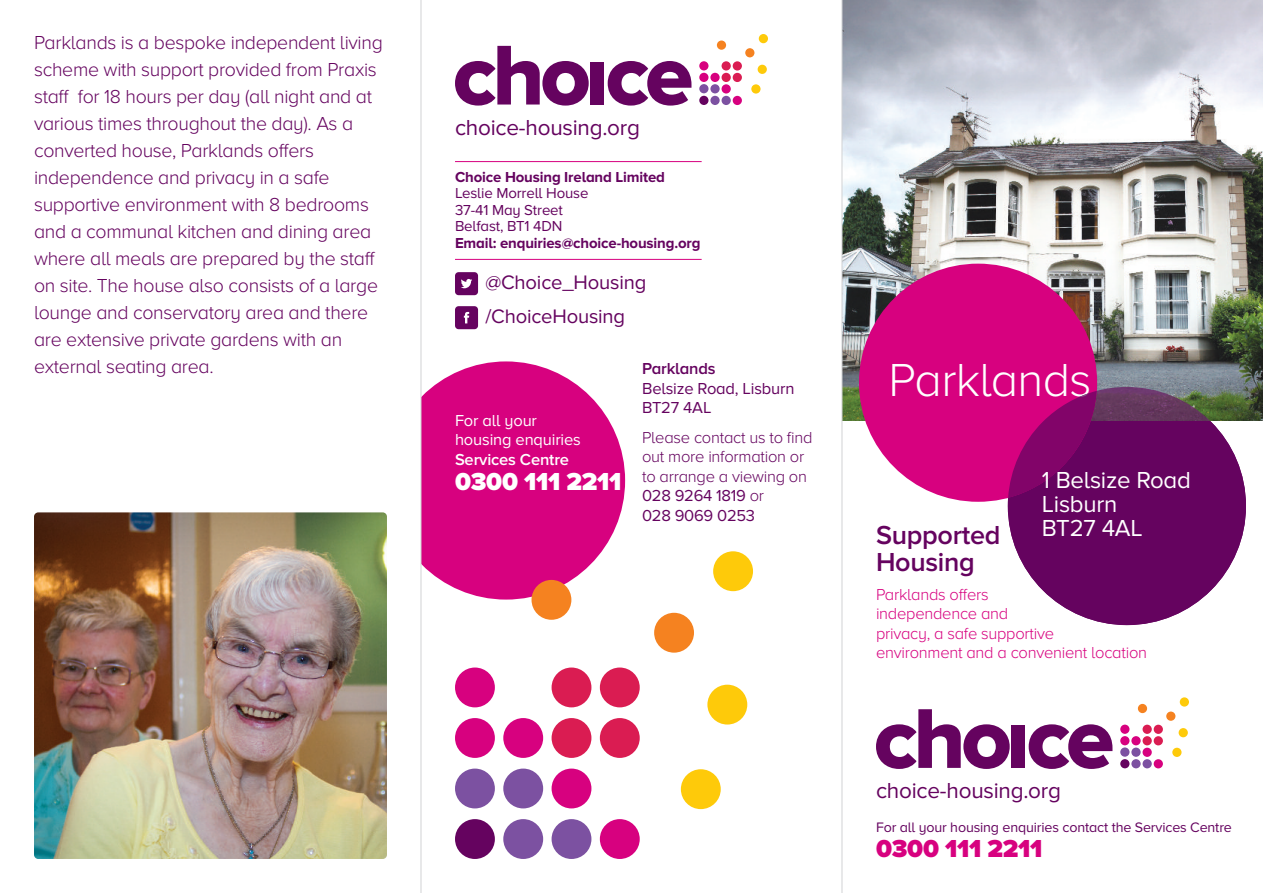
<style>
.page{position:relative;width:1263px;height:893px;background:#fff}
.page>*{position:absolute;margin:0;border:0;box-sizing:border-box;transform-origin:0 0}
.t1{font:300 48px "Proxima Nova A";letter-spacing:-.015em;color:#fff}
.t2{font:600 27px/27px "Proxima Nova A";letter-spacing:-.01em;color:#65035f}
.t3{font:900 25.5px "Proxima Nova A";letter-spacing:-.01em;color:#fff}
.t4{font:900 25.5px "Proxima Nova A";letter-spacing:-.01em;color:#d7017f}
.t5{font:24px/24px "Proxima Nova A";letter-spacing:-.01em;color:#fff}
.t6{font:22.5px "Proxima Nova A";letter-spacing:-.01em;color:#65035f}
.t7{font:20.25px/34px "Proxima Nova A";letter-spacing:-.01em;color:#65035f}
.t8{font:300 19.5px/27px "Proxima Nova A";letter-spacing:-.015em;color:#65035f}
.t9{font:300 16.5px/19.5px "Proxima Nova A";letter-spacing:-.015em;color:#d7017f}
.t10{font:300 16.5px/19.5px "Proxima Nova A";letter-spacing:-.015em;color:#65035f}
.t11{font:16.5px/19.5px "Proxima Nova A";letter-spacing:-.01em;color:#fff}
.t12{font:16.5px/19.5px "Proxima Nova A";letter-spacing:-.01em;color:#65035f}
.t13{font:600 16.5px "Proxima Nova A";letter-spacing:-.01em;color:#fff}
.t14{font:600 16.5px "Proxima Nova A";letter-spacing:-.01em;color:#65035f}
.t15{font:700 15px "Proxima Nova A";letter-spacing:-.01em;color:#65035f}
.t16{font:15px/16.5px "Proxima Nova A";letter-spacing:-.01em;color:#65035f}
.t17{font:14.25px "Proxima Nova A";letter-spacing:-.01em;color:#65035f}
.s1{font-weight:400}
</style>
<div class="page">
<div style="left:387px;top:361px;width:238px;height:239px;background:#d7017f;border-radius:50%"></div>
<hr style="left:455px;top:161px;width:247px;height:1px;background:#d7017f">
<hr style="left:455px;top:259px;width:247px;height:1px;background:#d7017f">
<div style="left:710px;top:96px;width:10px;height:9px;background:#7c51a1;border-radius:50%"></div>
<div style="left:721px;top:96px;width:10px;height:9px;background:#7c51a1;border-radius:50%"></div>
<div style="left:733px;top:96px;width:9px;height:9px;background:#d7017f;border-radius:50%"></div>
<div style="left:699px;top:84px;width:9px;height:9px;background:#7c51a1;border-radius:50%"></div>
<div style="left:710px;top:84px;width:10px;height:9px;background:#7c51a1;border-radius:50%"></div>
<svg style="left:721px;top:84px;width:10px;height:10px"></svg>
<div style="left:699px;top:73px;width:9px;height:9px;background:#d7017f;border-radius:50%"></div>
<div style="left:710px;top:73px;width:10px;height:9px;background:#d7017f;border-radius:50%"></div>
<div style="left:721px;top:73px;width:10px;height:9px;background:#da1c52;border-radius:50%"></div>
<div style="left:733px;top:73px;width:9px;height:9px;background:#da1c52;border-radius:50%"></div>
<div style="left:699px;top:61px;width:9px;height:9px;background:#d7017f;border-radius:50%"></div>
<svg style="left:721px;top:61px;width:10px;height:10px"></svg>
<div style="left:733px;top:61px;width:9px;height:10px;background:#da1c52;border-radius:50%"></div>
<div style="left:758px;top:65px;width:9px;height:9px;background:#feca0a;border-radius:50%"></div>
<div style="left:751px;top:84px;width:9px;height:10px;background:#feca0a;border-radius:50%"></div>
<div style="left:717px;top:41px;width:9px;height:9px;background:#f58220;border-radius:50%"></div>
<div style="left:745px;top:48px;width:9px;height:9px;background:#f58220;border-radius:50%"></div>
<div style="left:759px;top:34px;width:9px;height:9px;background:#feca0a;border-radius:50%"></div>
<div style="left:699px;top:96px;width:9px;height:9px;background:#65035f;border-radius:50%"></div>
<div style="left:591px;top:62px;width:13px;height:42px;background:#65035f"></div>
<svg style="left:455px;top:46px;width:134px;height:60px"></svg>
<svg style="left:608px;top:61px;width:83px;height:45px"></svg>
<div style="left:383px;top:361px;width:38px;height:239px;background:#fff"></div>
<div style="left:455px;top:272px;width:23px;height:23px;background:#65035f;border-radius:4px"></div>
<svg style="left:461px;top:279px;width:11px;height:9px"></svg>
<div style="left:455px;top:819px;width:40px;height:40px;background:#65035f;border-radius:50%"></div>
<div style="left:503px;top:819px;width:40px;height:40px;background:#7c51a1;border-radius:50%"></div>
<div style="left:552px;top:819px;width:39px;height:40px;background:#7c51a1;border-radius:50%"></div>
<div style="left:600px;top:819px;width:40px;height:40px;background:#d7017f;border-radius:50%"></div>
<div style="left:455px;top:769px;width:40px;height:39px;background:#7c51a1;border-radius:50%"></div>
<div style="left:503px;top:769px;width:40px;height:39px;background:#7c51a1;border-radius:50%"></div>
<div style="left:552px;top:769px;width:39px;height:39px;background:#d7017f;border-radius:50%"></div>
<div style="left:455px;top:718px;width:40px;height:40px;background:#d7017f;border-radius:50%"></div>
<div style="left:503px;top:718px;width:40px;height:40px;background:#d7017f;border-radius:50%"></div>
<div style="left:552px;top:718px;width:39px;height:40px;background:#da1c52;border-radius:50%"></div>
<div style="left:600px;top:718px;width:40px;height:40px;background:#da1c52;border-radius:50%"></div>
<div style="left:455px;top:667px;width:40px;height:40px;background:#d7017f;border-radius:50%"></div>
<div style="left:531px;top:580px;width:40px;height:40px;background:#f58220;border-radius:50%"></div>
<div style="left:552px;top:667px;width:39px;height:40px;background:#da1c52;border-radius:50%"></div>
<div style="left:600px;top:667px;width:40px;height:40px;background:#da1c52;border-radius:50%"></div>
<div style="left:654px;top:613px;width:40px;height:40px;background:#f58220;border-radius:50%"></div>
<div style="left:713px;top:551px;width:40px;height:40px;background:#feca0a;border-radius:50%"></div>
<div style="left:707px;top:685px;width:40px;height:39px;background:#feca0a;border-radius:50%"></div>
<div style="left:681px;top:769px;width:40px;height:40px;background:#feca0a;border-radius:50%"></div>
<svg style="left:455px;top:306px;width:23px;height:23px"></svg>
<img style="left:34px;top:512px;width:353px;height:347px;border-radius:4px">
<img style="left:843px;top:0;width:420px;height:421px">
<div style="left:859px;top:264px;width:238px;height:238px;background:#d7017f;border-radius:50%"></div>
<hr style="left:842px;top:0;width:1px;height:893px;background:#d1d2d4">
<svg style="left:1008px;top:421px;width:238px;height:204px;fill:#65035f"></svg>
<img style="left:1096px;top:387px;width:114px;height:34px">
<svg style="left:1008px;top:391px;width:89px;height:107px"></svg>
<hr style="left:421px;top:0;width:1px;height:893px;background:#d1d2d4">
<div style="left:1131px;top:759px;width:10px;height:9px;background:#7c51a1;border-radius:50%"></div>
<div style="left:1142px;top:759px;width:10px;height:9px;background:#7c51a1;border-radius:50%"></div>
<div style="left:1154px;top:759px;width:9px;height:9px;background:#d7017f;border-radius:50%"></div>
<div style="left:1120px;top:747px;width:9px;height:10px;background:#7c51a1;border-radius:50%"></div>
<div style="left:1131px;top:748px;width:10px;height:9px;background:#7c51a1;border-radius:50%"></div>
<div style="left:1142px;top:748px;width:10px;height:9px;background:#d7017f;border-radius:50%"></div>
<div style="left:1120px;top:736px;width:9px;height:9px;background:#d7017f;border-radius:50%"></div>
<div style="left:1131px;top:736px;width:10px;height:9px;background:#d7017f;border-radius:50%"></div>
<div style="left:1142px;top:736px;width:10px;height:9px;background:#da1c52;border-radius:50%"></div>
<div style="left:1154px;top:736px;width:9px;height:9px;background:#da1c52;border-radius:50%"></div>
<div style="left:1120px;top:725px;width:9px;height:9px;background:#d7017f;border-radius:50%"></div>
<div style="left:1142px;top:725px;width:10px;height:9px;background:#da1c52;border-radius:50%"></div>
<div style="left:1154px;top:725px;width:9px;height:9px;background:#da1c52;border-radius:50%"></div>
<div style="left:1178px;top:728px;width:10px;height:9px;background:#feca0a;border-radius:50%"></div>
<div style="left:1172px;top:748px;width:9px;height:9px;background:#feca0a;border-radius:50%"></div>
<div style="left:1138px;top:704px;width:9px;height:9px;background:#f58220;border-radius:50%"></div>
<div style="left:1166px;top:711px;width:9px;height:10px;background:#f58220;border-radius:50%"></div>
<div style="left:1180px;top:697px;width:9px;height:10px;background:#feca0a;border-radius:50%"></div>
<div style="left:1120px;top:759px;width:9px;height:9px;background:#65035f;border-radius:50%"></div>
<div style="left:1012px;top:725px;width:13px;height:43px;background:#65035f"></div>
<svg style="left:876px;top:709px;width:134px;height:60px"></svg>
<svg style="left:1029px;top:724px;width:83px;height:45px"></svg>
<p class="t8" style="left:34px;top:31px;width:350px">Parklands is a bespoke independent living scheme with support provided from Praxis staff for 18 hours per day (all night and at various times throughout the day). As a converted house, Parklands offers independence and privacy in a safe supportive environment with 8 bedrooms and a communal kitchen and dining area where all meals are prepared by the staff on site. The house also consists of a large lounge and conservatory area and there are extensive private gardens with an external seating area.</p>
<p class="t6" style="left:455px;top:120px;width:186px">choice-housing.org</p>
<p class="t15" style="left:455px;top:172px;width:211px">Choice Housing Ireland Limited</p>
<p class="t16" style="left:455px;top:187px;width:135px">Leslie Morrell House<br>37-41 May Street<br>Belfast, BT1 4DN</p>
<p class="t15" style="left:455px;top:238px;width:247px">Email: enquiries@choice-housing.org</p>
<p class="t7" style="left:485px;top:267px;width:162px">@Choice_Housing /ChoiceHousing</p>
<p class="t11" style="left:455px;top:412px;width:127px">For all your housing enquiries</p>
<p class="t13" style="left:455px;top:453px;width:116px">Services Centre</p>
<h3 class="t3" style="left:455px;top:473px;width:168px">0300 111 2211</h3>
<p class="t14" style="left:642px;top:363px;width:75px">Parklands</p>
<p class="t12" style="left:642px;top:380px;width:154px">Belsize Road, Lisburn<br>BT27 4AL</p>
<p class="t10" style="left:642px;top:429px;width:172px">Please contact us to find out more information or to arrange a viewing on<br><span class="s1">028 9264 1819</span> or<br><span class="s1">028 9069 0253</span></p>
<h1 class="t1" style="left:888px;top:364px;width:204px">Parklands</h1>
<p class="t5" style="left:1042px;top:470px;width:151px">1 Belsize Road<br>Lisburn<br>BT27 4AL</p>
<h2 class="t2" style="left:876px;top:524px;width:126px">Supported<br>Housing</h2>
<p class="t9" style="left:876px;top:586px;width:273px">Parklands offers<br>independence and<br>privacy, a safe supportive<br>environment and a convenient location</p>
<p class="t6" style="left:876px;top:783px;width:186px">choice-housing.org</p>
<p class="t17" style="left:876px;top:822px;width:357px">For all your housing enquiries contact the Services Centre</p>
<h3 class="t4" style="left:876px;top:840px;width:168px">0300 111 2211</h3>
</div>
